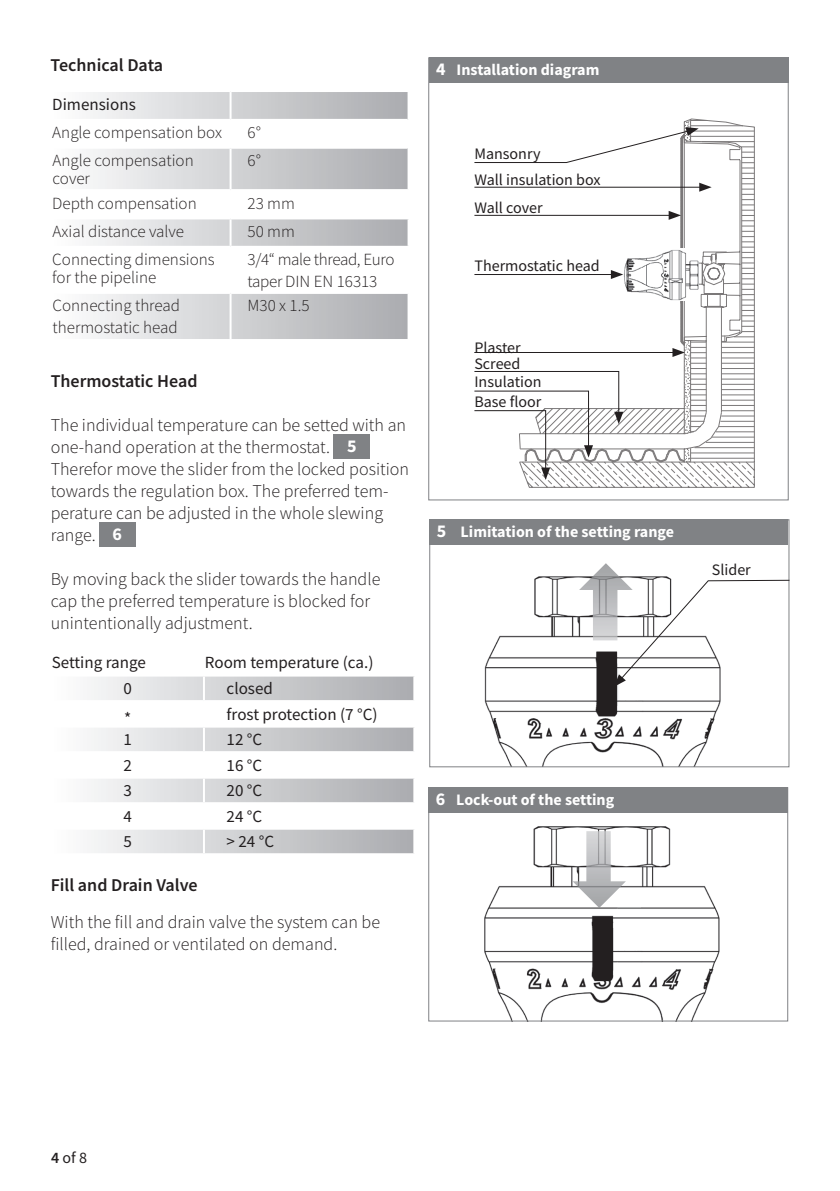
<style>
.page{position:relative;width:840px;height:1191px;background:#fff}
.page>*{position:absolute;margin:0;border:0;box-sizing:border-box;transform-origin:0 0}
.t1{font:300 18px/22px "Source Sans Pro";color:#231f20}
.t2{font:600 18px "Source Sans Pro";color:#231f20}
.t3{font:300 17px/18px "Source Sans Pro";color:#231f20}
.t4{font:17px "Source Sans Pro";color:#231f20}
.t5{font:300 17px/22px "Source Sans Pro";letter-spacing:-.02em;color:#231f20}
.t6{font:16px/26px "Source Sans Pro";color:#231f20}
.t7{font:700 16px "Source Sans Pro";color:#fff}
.s1{font-weight:700;color:#fff}
.s2{font-size:18px}
.s3{font-weight:600}
</style>
<div class="page">
<div style="left:333px;top:435px;width:36px;height:24px;background:#808285"></div>
<div style="left:99px;top:523px;width:36px;height:24px;background:#808285"></div>
<svg style="left:91px;top:676px;width:322px;height:177px"></svg>
<hr style="left:51px;top:827px;width:153px;height:2px;background:#fff">
<hr style="left:204px;top:827px;width:211px;height:2px;background:#fff">
<hr style="left:203px;top:702px;width:2px;height:23px;background:#fff">
<hr style="left:203px;top:753px;width:2px;height:23px;background:#fff">
<hr style="left:203px;top:804px;width:2px;height:23px;background:#fff">
<hr style="left:203px;top:829px;width:2px;height:24px;background:#fff">
<hr style="left:51px;top:776px;width:153px;height:2px;background:#fff">
<hr style="left:204px;top:776px;width:211px;height:2px;background:#fff">
<hr style="left:203px;top:778px;width:2px;height:24px;background:#fff">
<hr style="left:51px;top:802px;width:153px;height:2px;background:#fff">
<hr style="left:204px;top:802px;width:211px;height:2px;background:#fff">
<hr style="left:51px;top:725px;width:153px;height:2px;background:#fff">
<hr style="left:204px;top:725px;width:211px;height:2px;background:#fff">
<hr style="left:203px;top:727px;width:2px;height:24px;background:#fff">
<hr style="left:51px;top:751px;width:153px;height:2px;background:#fff">
<hr style="left:204px;top:751px;width:211px;height:2px;background:#fff">
<hr style="left:203px;top:676px;width:2px;height:24px;background:#fff">
<hr style="left:51px;top:700px;width:153px;height:2px;background:#fff">
<hr style="left:204px;top:700px;width:211px;height:2px;background:#fff">
<div style="left:429px;top:57px;width:359px;height:26px;background:#808285"></div>
<svg style="left:474px;top:127px;width:281px;height:361px"></svg>
<img style="left:484px;top:576px;width:237px;height:189px">
<div style="left:429px;top:519px;width:358px;height:26px;background:#808285"></div>
<svg style="left:578px;top:563px;width:212px;height:124px"></svg>
<img style="left:430px;top:812px;width:355px;height:207px">
<svg style="left:572px;top:831px;width:53px;height:77px"></svg>
<div style="left:428px;top:787px;width:359px;height:25px;background:#808285"></div>
<svg style="left:90px;top:92px;width:317px;height:247px"></svg>
<hr style="left:229px;top:248px;width:2px;height:44px;background:#fff">
<hr style="left:229px;top:219px;width:2px;height:27px;background:#fff">
<hr style="left:51px;top:246px;width:179px;height:2px;background:#fff">
<hr style="left:230px;top:246px;width:179px;height:2px;background:#fff">
<hr style="left:229px;top:191px;width:2px;height:26px;background:#fff">
<hr style="left:51px;top:217px;width:179px;height:2px;background:#fff">
<hr style="left:230px;top:217px;width:179px;height:2px;background:#fff">
<hr style="left:229px;top:149px;width:2px;height:40px;background:#fff">
<hr style="left:51px;top:189px;width:179px;height:2px;background:#fff">
<hr style="left:230px;top:189px;width:179px;height:2px;background:#fff">
<hr style="left:229px;top:120px;width:2px;height:27px;background:#fff">
<hr style="left:51px;top:147px;width:179px;height:2px;background:#fff">
<hr style="left:230px;top:147px;width:177px;height:2px;background:#fff">
<hr style="left:51px;top:119px;width:179px;height:1px;background:#fff">
<hr style="left:230px;top:119px;width:177px;height:1px;background:#fff">
<hr style="left:229px;top:92px;width:2px;height:27px;background:#fff">
<hr style="left:51px;top:292px;width:179px;height:2px;background:#fff">
<hr style="left:230px;top:292px;width:179px;height:2px;background:#fff">
<hr style="left:229px;top:294px;width:2px;height:45px;background:#fff">
<p class="t2" style="left:51px;top:53px;width:114px">Technical Data</p>
<p class="t4" style="left:52px;top:93px;width:85px">Dimensions</p>
<p class="t3" style="left:52px;top:123px;width:171px">Angle compensation box</p>
<p class="t3" style="left:247px;top:123px;width:15px">6°</p>
<p class="t3" style="left:53px;top:152px;width:143px">Angle compensation cover</p>
<p class="t3" style="left:247px;top:152px;width:15px">6°</p>
<p class="t3" style="left:52px;top:194px;width:146px">Depth compensation</p>
<p class="t3" style="left:247px;top:194px;width:49px">23 mm</p>
<p class="t3" style="left:53px;top:222px;width:133px">Axial distance valve</p>
<p class="t3" style="left:247px;top:222px;width:49px">50 mm</p>
<p class="t3" style="left:52px;top:250px;width:164px">Connecting dimensions for the pipeline</p>
<p class="t5" style="left:247px;top:248px;width:148px">3/4“ male thread, Euro taper DIN EN 16313</p>
<p class="t3" style="left:53px;top:295px;width:129px;line-height:22px">Connecting thread thermostatic head</p>
<p class="t3" style="left:247px;top:297px;width:64px">M30 x 1.5</p>
<p class="t2" style="left:51px;top:369px;width:148px">Thermostatic Head</p>
<p class="t1" style="left:51px;top:414px;width:360px">The individual temperature can be setted with an one-hand operation at the thermostat. <span class="s1">5<br></span>Therefor move the slider from the locked position towards the regulation box. The preferred tem&shy;perature can be adjusted in the whole slewing range. <span class="s1">6</span></p>
<p class="t1" style="left:51px;top:568px;width:331px">By moving back the slider towards the handle cap the preferred temperature is blocked for unintentionally adjustment.</p>
<p class="t4" style="left:52px;top:652px;width:96px">Setting range</p>
<p class="t4" style="left:205px;top:652px;width:170px">Room temperature (ca.)</p>
<p class="t4" style="left:123px;top:677px;width:10px">0</p>
<p class="t4" style="left:226px;top:677px;width:48px">closed</p>
<p class="t4" style="left:124px;top:707px;width:9px">*</p>
<p class="t4" style="left:226px;top:703px;width:152px">frost protection (7 °C)</p>
<p class="t4" style="left:123px;top:728px;width:10px">1</p>
<p class="t4" style="left:226px;top:728px;width:37px">12 °C</p>
<p class="t4" style="left:123px;top:754px;width:10px">2</p>
<p class="t4" style="left:226px;top:754px;width:37px">16 °C</p>
<p class="t4" style="left:123px;top:779px;width:10px">3</p>
<p class="t4" style="left:226px;top:779px;width:37px">20 °C</p>
<p class="t4" style="left:123px;top:805px;width:10px">4</p>
<p class="t4" style="left:226px;top:805px;width:37px">24 °C</p>
<p class="t4" style="left:123px;top:830px;width:10px">5</p>
<p class="t4" style="left:226px;top:830px;width:49px">&gt; 24 °C</p>
<p class="t2" style="left:51px;top:873px;width:148px">Fill and Drain Valve</p>
<p class="t1" style="left:51px;top:911px;width:331px">With the fill and drain valve the system can be filled, drained or ventilated on demand.</p>
<p class="t7" style="left:436px;top:59px;width:164px"><span class="s2">4</span> Installation diagram</p>
<p class="t6" style="left:474px;top:140px;width:128px">Mansonry<br>Wall insulation box</p>
<p class="t6" style="left:474px;top:194px;width:70px">Wall cover</p>
<p class="t6" style="left:474px;top:252px;width:127px">Thermostatic head</p>
<p class="t6" style="left:474px;top:339px;width:48px;line-height:16px">Plaster<br>Screed</p>
<p class="t6" style="left:474px;top:371px;width:69px;line-height:20px">Insulation<br>Base floor</p>
<p class="t7" style="left:436px;top:520px;width:239px"><span class="s2">5</span> Limitation of the setting range</p>
<p class="t7" style="left:435px;top:788px;width:180px"><span class="s2">6</span> Lock-out of the setting</p>
<p class="t6" style="left:711px;top:557px;width:40px">Slider</p>
<p class="t6" style="left:51px;top:1144px;width:37px"><span class="s3">4</span> of 8</p>
</div>
